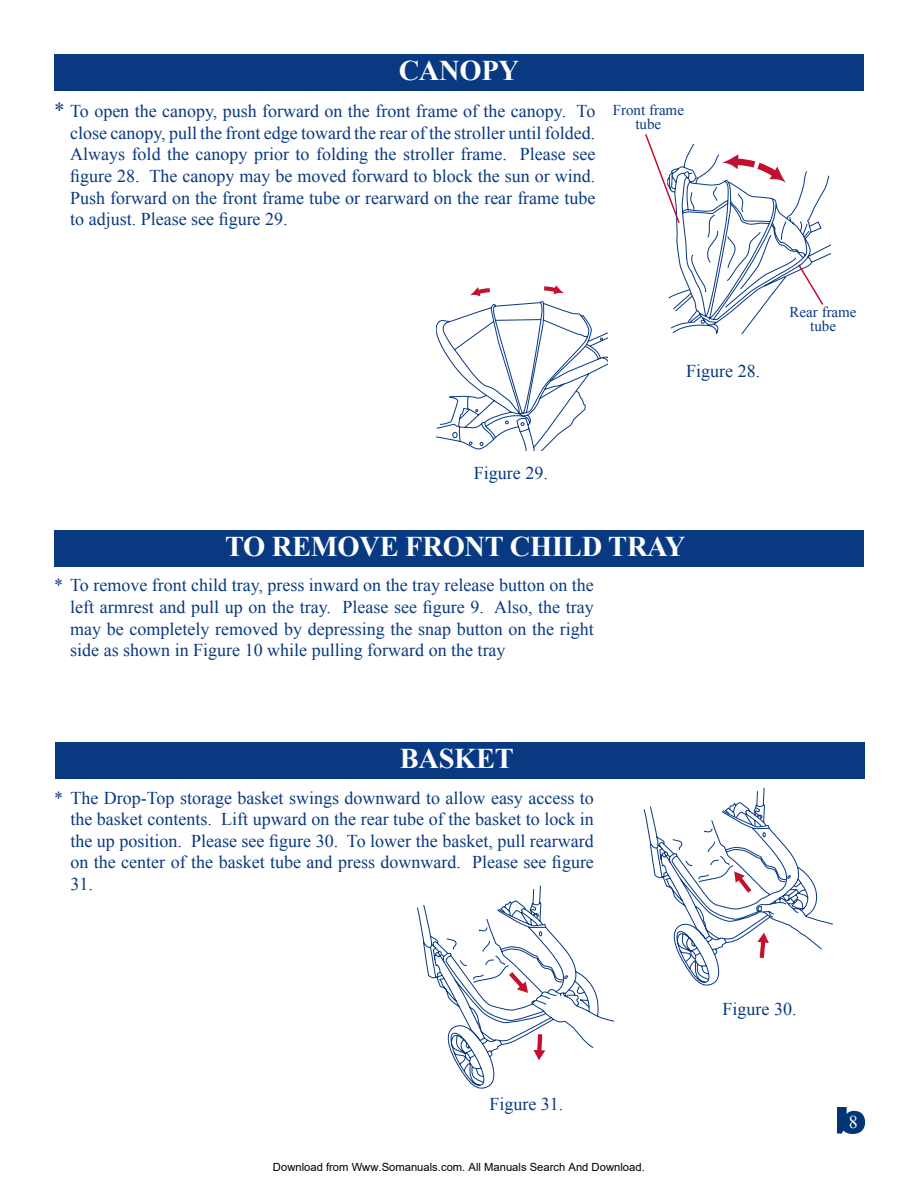
<style>
.page{position:relative;width:918px;height:1188px;background:#fff}
.page>*{position:absolute;margin:0;border:0;box-sizing:border-box;transform-origin:0 0}
.t1{font:700 28.5px "Times New Roman";letter-spacing:-.01em;color:#fff}
.t2{font:18px/21.6px "Times New Roman";color:#083981;text-align:justify}
.t3{font:18px "Times New Roman";color:#fff}
.t4{font:15px/13.5px "Times New Roman";color:#083981;text-align:center}
.t5{font:11.25px "Arial";color:#000}
.s1{font-size:21px}
</style>
<div class="page">
<svg style="left:837px;top:1107px;width:28px;height:27px"></svg>
<div style="left:54px;top:54px;width:810px;height:37px;background:#083981"></div>
<div style="left:54px;top:530px;width:810px;height:37px;background:#083981"></div>
<div style="left:55px;top:743px;width:810px;height:36px;background:#083981"></div>
<svg style="left:436px;top:286px;width:172px;height:165px"></svg>
<svg style="left:417px;top:885px;width:198px;height:204px"></svg>
<svg style="left:643px;top:787px;width:190px;height:199px"></svg>
<svg style="left:645px;top:134px;width:186px;height:199px"></svg>
<h1 class="t1" style="left:399px;top:54px;width:122px">CANOPY</h1>
<p class="t2" style="left:70px;top:100px;width:527px;text-indent:-16px"><span class="s1">*</span> To open the canopy, push forward on the front frame of the canopy. To close canopy, pull the front edge toward the rear of the stroller until folded.<br>Always fold the canopy prior to folding the stroller frame. Please see figure 28. The canopy may be moved forward to block the sun or wind.<br>Push forward on the front frame tube or rearward on the rear frame tube to adjust. Please see figure 29.</p>
<p class="t4" style="left:613px;top:103px;width:73px">Front frame tube</p>
<p class="t2" style="left:686px;top:360px;width:75px">Figure 28.</p>
<p class="t4" style="left:790px;top:305px;width:69px">Rear frame tube</p>
<p class="t2" style="left:474px;top:462px;width:75px">Figure 29.</p>
<h1 class="t1" style="left:225px;top:530px;width:462px">TO REMOVE FRONT CHILD TRAY</h1>
<p class="t2" style="left:70px;top:574px;width:525px;text-indent:-16px">* To remove front child tray, press inward on the tray release button on the left armrest and pull up on the tray. Please see figure 9. Also, the tray may be completely removed by depressing the snap button on the right side as shown in Figure 10 while pulling forward on the tray</p>
<h1 class="t1" style="left:400px;top:742px;width:116px">BASKET</h1>
<p class="t2" style="left:70px;top:787px;width:525px;text-indent:-16px">* The Drop-Top storage basket swings downward to allow easy access to the basket contents. Lift upward on the rear tube of the basket to lock in the up position. Please see figure 30. To lower the basket, pull rearward on the center of the basket tube and press downward. Please see figure 31.</p>
<p class="t2" style="left:489px;top:1093px;width:75px">Figure 31.</p>
<p class="t5" style="left:273px;top:1160px;width:373px">Download from Www.Somanuals.com. All Manuals Search And Download.</p>
<p class="t2" style="left:723px;top:998px;width:75px">Figure 30.</p>
<p class="t3" style="left:849px;top:1112px;width:10px">8</p>
</div>
